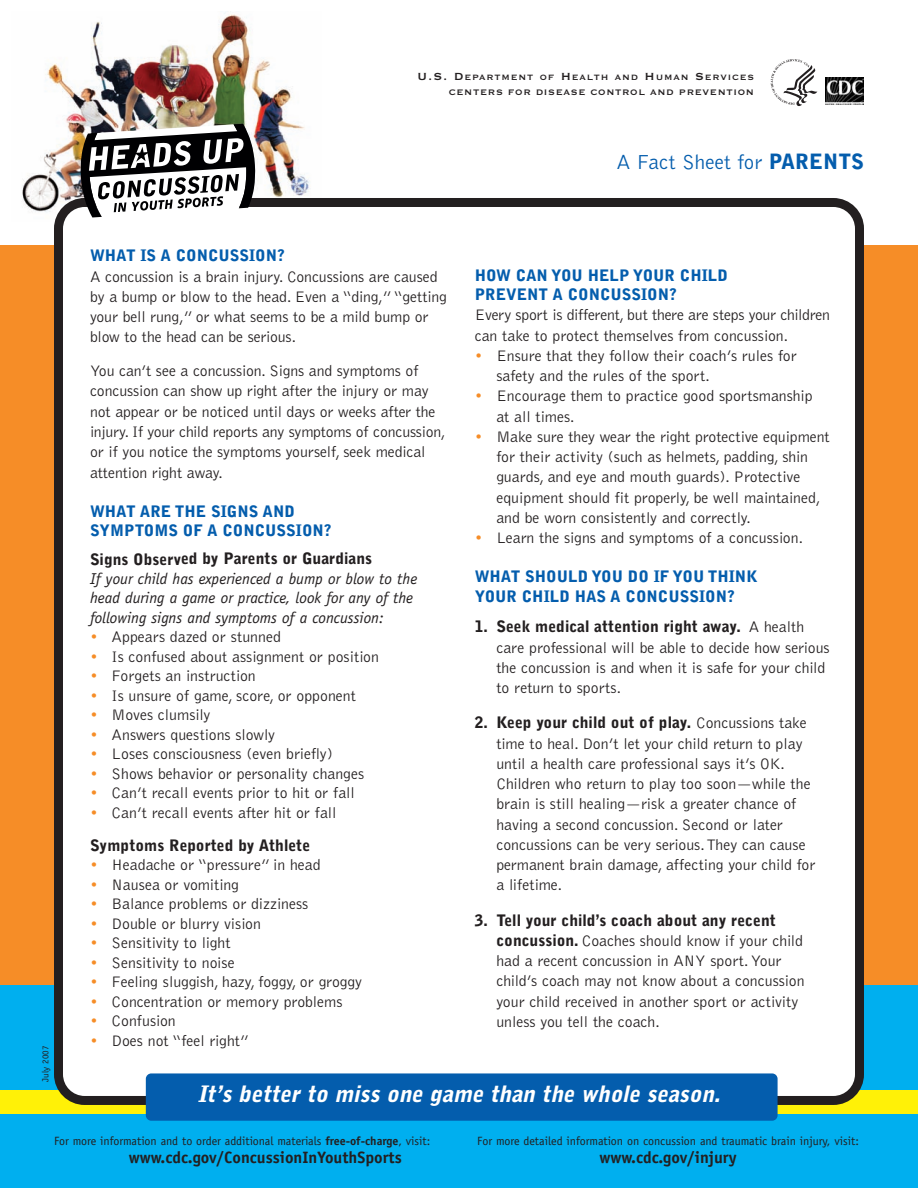
<style>
.page{position:relative;width:918px;height:1188px;background:#fff}
.page>*{position:absolute;margin:0;border:0;box-sizing:border-box;transform-origin:0 0}
.t1{font:italic 900 22.5px "Bell Gothic";color:#fff}
.t2{font:300 21px "Bell Gothic";color:#045dad}
.t3{font:700 16.5px "Officina Sans";color:#231f20}
.t4{font:300 15.75px/20.2px "Bell Gothic";color:#231f20}
.t5{font:italic 15.75px/19.5px "Officina Sans";color:#231f20}
.t6{font:900 15.75px/19.5px "Bell Gothic";color:#045dad}
.t7{font:12px "Officina Sans";color:#231f20}
.t8{font:700 10.5px "Copperplate Gothic BT";letter-spacing:.065em;color:#231f20}
.t9{font:700 10.2px "Copperplate Gothic BT";letter-spacing:.085em;color:#231f20}
.t10{font:9px "Officina Sans";color:#231f20}
.s1{font-size:13.5px}
.s2{font-weight:900}
.s3{font-weight:900;color:#045dad}
.s4{font-family:"Bell Gothic";font-weight:900;font-style:normal}
.s5{color:#f68d27}
.s6{font-weight:700}
</style>
<div class="page">
<img style="left:22px;top:12px;width:288px;height:200px">
<div style="left:0;top:246px;width:918px;height:942px;background:#f68d27"></div>
<div style="left:0;top:986px;width:918px;height:202px;background:#00afef"></div>
<div style="left:0;top:1090px;width:918px;height:23px;background:#fff107"></div>
<div style="left:54px;top:198px;width:810px;height:907px;background:#fff"></div>
<div style="left:146px;top:1073px;width:632px;height:48px;background:#045dad;border-radius:5px"></div>
<img style="left:826px;top:78px;width:38px;height:26px">
<svg style="left:771px;top:59px;width:46px;height:47px"></svg>
<svg style="left:81px;top:124px;width:174px;height:94px"></svg>
<p class="t9" style="left:417px;top:70px;width:338px"><span class="s1">U.S. D</span>EPARTMENT OF <span class="s1">H</span>EALTH AND <span class="s1">H</span>UMAN <span class="s1">S</span>ERVICES</p>
<p class="t8" style="left:449px;top:85px;width:307px">CENTERS FOR DISEASE CONTROL AND PREVENTION</p>
<p class="t10" style="left:42px;top:1082px;width:37px;rotate:-90deg">July 2007</p>
<p class="t2" style="left:617px;top:154px;width:249px">A Fact Sheet for <span class="s2">PARENTS</span></p>
<p class="t4" style="left:90px;top:247px;width:358px"><span class="s3">WHAT IS A CONCUSSION?<br></span>A concussion is a brain injury. Concussions are caused by a bump or blow to the head. Even a “ding,” “getting your bell rung,” or what seems to be a mild bump or blow to the head can be serious.</p>
<p class="t4" style="left:90px;top:362px;width:357px">You can’t see a concussion. Signs and symptoms of concussion can show up right after the injury or may not appear or be noticed until days or weeks after the injury. If your child reports any symptoms of concussion, or if you notice the symptoms yourself, seek medical attention right away.</p>
<p class="t6" style="left:90px;top:502px;width:243px">WHAT ARE THE SIGNS AND<br>SYMPTOMS OF A CONCUSSION?</p>
<p class="t5" style="left:90px;top:551px;width:329px"><span class="s4">Signs Observed by Parents or Guardians<br></span>If your child has experienced a bump or blow to the head during a game or practice, look for any of the following signs and symptoms of a concussion:</p>
<p class="t4" style="left:90px;top:628px;width:192px"><span class="s5">•</span> Appears dazed or stunned</p>
<p class="t4" style="left:90px;top:647px;width:290px"><span class="s5">•</span> Is confused about assignment or position</p>
<p class="t4" style="left:90px;top:667px;width:167px"><span class="s5">•</span> Forgets an instruction</p>
<p class="t4" style="left:90px;top:686px;width:267px"><span class="s5">•</span> Is unsure of game, score, or opponent</p>
<p class="t4" style="left:90px;top:706px;width:122px"><span class="s5">•</span> Moves clumsily</p>
<p class="t4" style="left:90px;top:725px;width:187px"><span class="s5">•</span> Answers questions slowly</p>
<p class="t4" style="left:90px;top:745px;width:245px"><span class="s5">•</span> Loses consciousness (even briefly)</p>
<p class="t4" style="left:90px;top:764px;width:276px"><span class="s5">•</span> Shows behavior or personality changes</p>
<p class="t4" style="left:90px;top:784px;width:266px"><span class="s5">•</span> Can’t recall events prior to hit or fall</p>
<p class="t4" style="left:90px;top:797px;width:248px;line-height:33px"><span class="s5">•</span> Can’t recall events after hit or fall<br><span class="s2">Symptoms Reported by Athlete</span></p>
<p class="t4" style="left:90px;top:856px;width:232px"><span class="s5">•</span> Headache or “pressure” in head</p>
<p class="t4" style="left:90px;top:875px;width:151px"><span class="s5">•</span> Nausea or vomiting</p>
<p class="t4" style="left:90px;top:895px;width:220px"><span class="s5">•</span> Balance problems or dizziness</p>
<p class="t4" style="left:90px;top:914px;width:172px"><span class="s5">•</span> Double or blurry vision</p>
<p class="t4" style="left:90px;top:934px;width:142px"><span class="s5">•</span> Sensitivity to light</p>
<p class="t4" style="left:90px;top:953px;width:146px"><span class="s5">•</span> Sensitivity to noise</p>
<p class="t4" style="left:90px;top:973px;width:274px"><span class="s5">•</span> Feeling sluggish, hazy, foggy, or groggy</p>
<p class="t4" style="left:90px;top:992px;width:254px"><span class="s5">•</span> Concentration or memory problems</p>
<p class="t4" style="left:90px;top:1012px;width:87px"><span class="s5">•</span> Confusion</p>
<p class="t4" style="left:90px;top:1031px;width:160px"><span class="s5">•</span> Does not “feel right”</p>
<p class="t4" style="left:475px;top:266px;width:357px"><span class="s3">HOW CAN YOU HELP YOUR CHILD<br>PREVENT A CONCUSSION?<br></span>Every sport is different, but there are steps your children can take to protect themselves from concussion.</p>
<p class="t4" style="left:496px;top:346px;width:302px;text-indent:-22px"><span class="s5">•</span> Ensure that they follow their coach’s rules for safety and the rules of the sport.</p>
<p class="t4" style="left:496px;top:387px;width:318px;text-indent:-22px"><span class="s5">•</span> Encourage them to practice good sportsmanship at all times.</p>
<p class="t4" style="left:496px;top:427px;width:335px;text-indent:-22px"><span class="s5">•</span> Make sure they wear the right protective equipment for their activity (such as helmets, padding, shin guards, and eye and mouth guards). Protective equipment should fit properly, be well maintained, and be worn consistently and correctly.</p>
<p class="t4" style="left:475px;top:529px;width:330px"><span class="s5">•</span> Learn the signs and symptoms of a concussion.</p>
<p class="t6" style="left:475px;top:568px;width:285px">WHAT SHOULD YOU DO IF YOU THINK<br>YOUR CHILD HAS A CONCUSSION?</p>
<p class="t4" style="left:496px;top:618px;width:335px;text-indent:-22px"><span class="s2">1. Seek medical attention right away.</span> A health care professional will be able to decide how serious the concussion is and when it is safe for your child to return to sports.</p>
<p class="t4" style="left:496px;top:714px;width:321px;text-indent:-22px"><span class="s2">2. Keep your child out of play.</span> Concussions take time to heal. Don’t let your child return to play until a health care professional says it’s OK.<br>Children who return to play too soon—while the brain is still healing—risk a greater chance of having a second concussion. Second or later concussions can be very serious. They can cause permanent brain damage, affecting your child for a lifetime.</p>
<p class="t4" style="left:496px;top:911px;width:310px;text-indent:-22px"><span class="s2">3. Tell your child’s coach about any recent concussion.</span> Coaches should know if your child had a recent concussion in ANY sport. Your child’s coach may not know about a concussion your child received in another sport or activity unless you tell the coach.</p>
<p class="t1" style="left:198px;top:1085px;width:528px">It’s better to miss one game than the whole season.</p>
<p class="t7" style="left:54px;top:1137px;width:378px">For more information and to order additional materials <span class="s6">free-of-charge</span>, visit:</p>
<p class="t3" style="left:129px;top:1151px;width:274px">www.cdc.gov/ConcussionInYouthSports</p>
<p class="t7" style="left:477px;top:1137px;width:383px">For more detailed information on concussion and traumatic brain injury, visit:</p>
<p class="t3" style="left:599px;top:1151px;width:139px">www.cdc.gov/injury</p>
</div>
